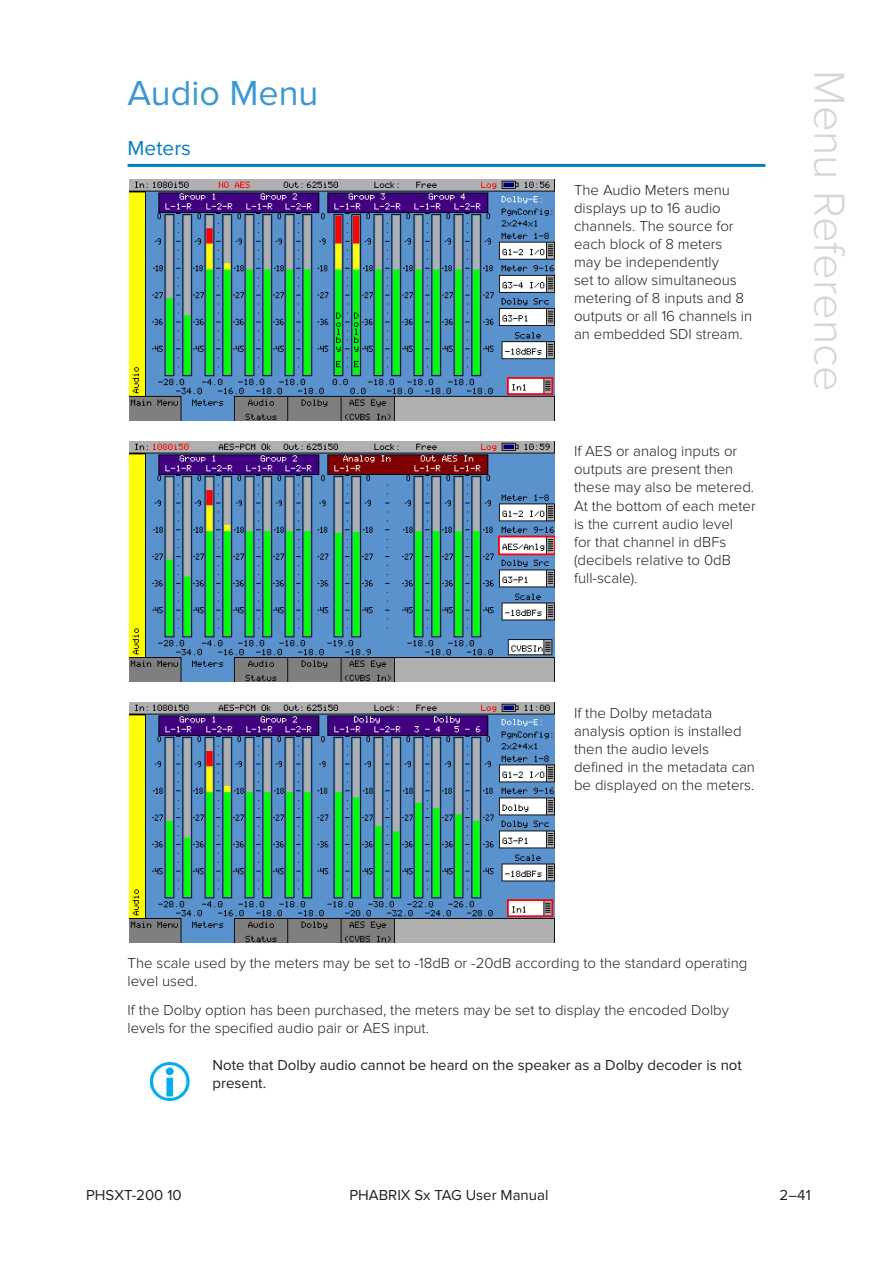
<style>
.page{position:relative;width:893px;height:1263px;background:#fff}
.page>*{position:absolute;margin:0;border:0;box-sizing:border-box;transform-origin:0 0}
.t1{font:300 45px "Proxima Nova";color:#d5d6d8}
.heading_1{font:36px "Proxima Nova";color:#3b98d3}
.heading_2{font:21px "Proxima Nova";color:#007ec5}
.body_text{font:300 15px/18px "Proxima Nova";color:#231f20}
.note{font:15px/18px "Proxima Nova";color:#231f20}
</style>
<div class="page">
<hr style="left:128px;top:164px;width:637px;height:3px;background:#007ec5">
<img style="left:129px;top:180px;width:425px;height:240px">
<img style="left:129px;top:441px;width:425px;height:240px">
<img style="left:129px;top:702px;width:425px;height:241px">
<img style="left:149px;top:1062px;width:41px;height:39px">
<p class="heading_1" style="left:128px;top:73px;width:192px">Audio Menu</p>
<p class="heading_2" style="left:128px;top:136px;width:65px">Meters</p>
<p class="body_text" style="left:574px;top:181px;width:180px">The Audio Meters menu displays up to 16 audio channels. The source for each block of 8 meters may be independently<br>set to allow simultaneous metering of 8 inputs and 8 outputs or all 16 channels in an embedded SDI stream.</p>
<p class="body_text" style="left:574px;top:443px;width:183px">If AES or analog inputs or outputs are present then these may also be metered.<br>At the bottom of each meter is the current audio level<br>for that channel in dBFs (decibels relative to 0dB full-scale).</p>
<p class="body_text" style="left:574px;top:704px;width:182px">If the Dolby metadata analysis option is installed then the audio levels defined in the metadata can be displayed on the meters.</p>
<h1 class="t1" style="left:855px;top:70px;width:323px;rotate:90deg">Menu Reference</h1>
<p class="body_text" style="left:128px;top:954px;width:621px">The scale used by the meters may be set to -18dB or -20dB according to the standard operating level used.</p>
<p class="body_text" style="left:128px;top:1001px;width:603px">If the Dolby option has been purchased, the meters may be set to display the encoded Dolby levels for the specified audio pair or AES input.</p>
<p class="note" style="left:213px;top:1056px;width:531px">Note that Dolby audio cannot be heard on the speaker as a Dolby decoder is not present.</p>
<p class="note" style="left:86px;top:1186px;width:97px">PHSXT-200 10</p>
<p class="note" style="left:349px;top:1186px;width:200px">PHABRIX Sx TAG User Manual</p>
<p class="note" style="left:780px;top:1186px;width:33px">2–41</p>
</div>
